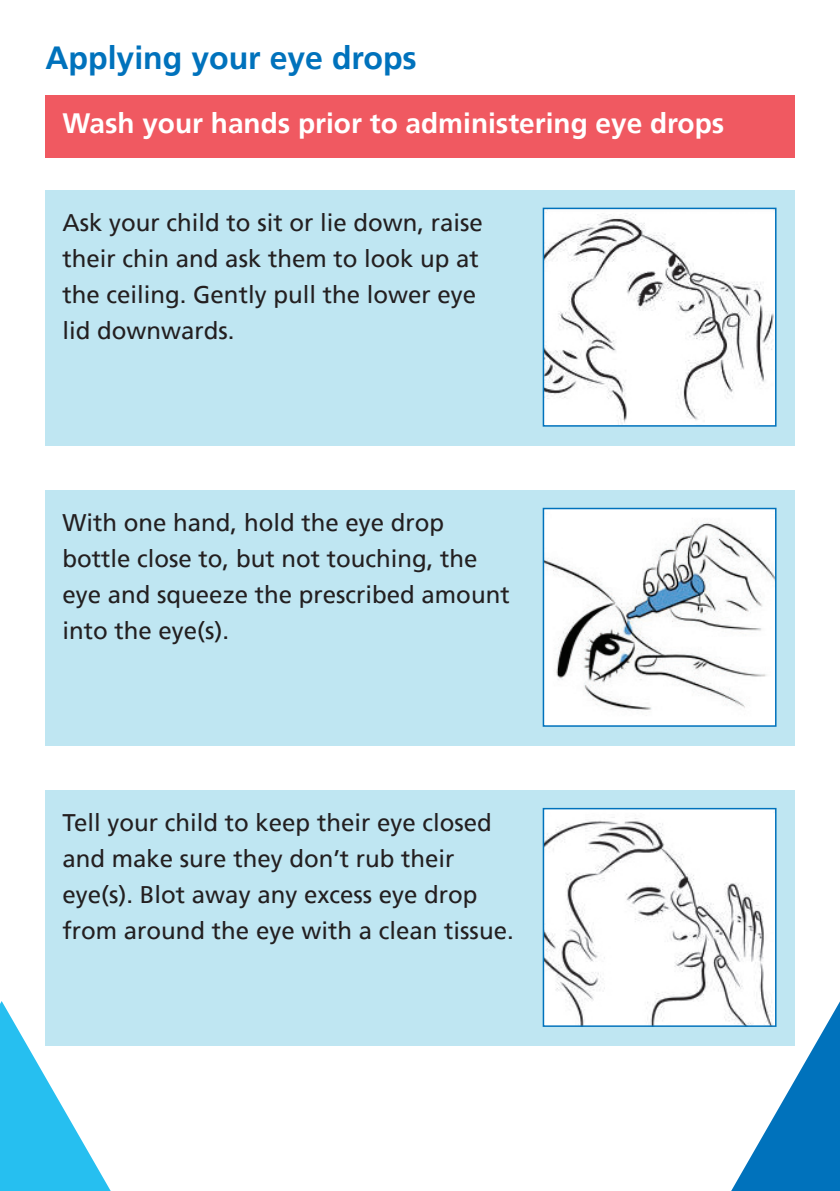
<style>
.page{position:relative;width:840px;height:1191px;background:#fff}
.page>*{position:absolute;margin:0;border:0;box-sizing:border-box;transform-origin:0 0}
.Large_title{font:700 32px "Frutiger";color:#0072bc}
.Body_copy{font:700 28px "Frutiger";color:#fff}
.Body_copy-2{font:24px/36px "Frutiger";color:#231f20}
</style>
<div class="page">
<svg style="left:730px;top:1001px;width:109px;height:190px"></svg>
<svg style="left:0;top:1001px;width:111px;height:190px"></svg>
<div style="left:45px;top:95px;width:749px;height:62px;background:#f05961"></div>
<div style="left:45px;top:190px;width:749px;height:255px;background:#bfe6f2"></div>
<img style="left:545px;top:211px;width:228px;height:212px">
<div style="left:542px;top:208px;width:234px;height:218px;border:2px solid #0072bc"></div>
<div style="left:45px;top:490px;width:749px;height:255px;background:#bfe6f2"></div>
<img style="left:545px;top:511px;width:228px;height:213px">
<div style="left:542px;top:508px;width:234px;height:219px;border:2px solid #0072bc"></div>
<div style="left:45px;top:790px;width:749px;height:255px;background:#bfe6f2"></div>
<img style="left:545px;top:811px;width:228px;height:213px">
<div style="left:542px;top:808px;width:234px;height:219px;border:2px solid #0072bc"></div>
<p class="Large_title" style="left:45px;top:39px;width:373px">Applying your eye drops</p>
<p class="Body_copy" style="left:62px;top:107px;width:663px">Wash your hands prior to administering eye drops</p>
<p class="Body_copy-2" style="left:62px;top:204px;width:422px">Ask your child to sit or lie down, raise their chin and ask them to look up at the ceiling. Gently pull the lower eye</p>
<p class="Body_copy-2" style="left:62px;top:312px;width:174px">lid downwards.</p>
<p class="Body_copy-2" style="left:62px;top:504px;width:448px">With one hand, hold the eye drop bottle close to, but not touching, the eye and squeeze the prescribed amount into the eye(s).</p>
<p class="Body_copy-2" style="left:62px;top:804px;width:452px">Tell your child to keep their eye closed and make sure they don’t rub their eye(s). Blot away any excess eye drop from around the eye with a clean tissue.</p>
</div>
